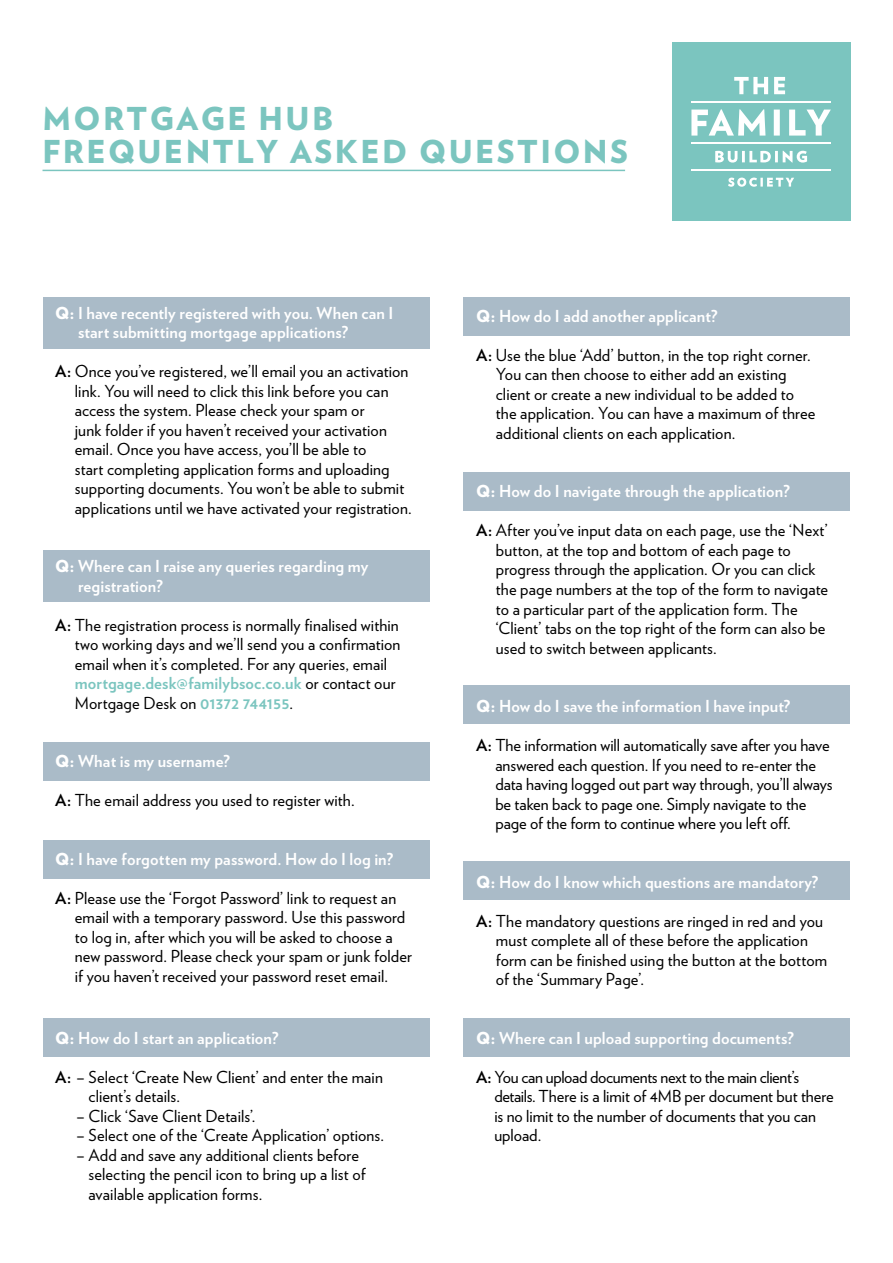
<style>
.page{position:relative;width:893px;height:1263px;background:#fff}
.page>*{position:absolute;margin:0;border:0;box-sizing:border-box;transform-origin:0 0}
.t1{font:900 31.5px/33px "Verlag";letter-spacing:.075em;color:#7bc5bf}
.t2{font:16.5px/19.5px "Verlag";letter-spacing:.005em;color:#000}
.t3{font:700 16.5px/19.5px "Verlag";letter-spacing:.005em;color:#fff}
.s1{font-weight:900}
.s2{font-weight:700}
.s3{font-weight:700;color:#7bc5bf}
.s4{font-weight:900;color:#7bc5bf}
</style>
<div class="page">
<div style="left:43px;top:298px;width:386px;height:51px;background:#aabbc8"></div>
<div style="left:43px;top:550px;width:386px;height:51px;background:#aabbc8"></div>
<div style="left:463px;top:1018px;width:387px;height:38px;background:#aabbc8"></div>
<div style="left:463px;top:686px;width:387px;height:38px;background:#aabbc8"></div>
<div style="left:463px;top:862px;width:387px;height:38px;background:#aabbc8"></div>
<div style="left:463px;top:472px;width:387px;height:38px;background:#aabbc8"></div>
<div style="left:43px;top:742px;width:386px;height:38px;background:#aabbc8"></div>
<div style="left:463px;top:298px;width:387px;height:38px;background:#aabbc8"></div>
<div style="left:43px;top:840px;width:386px;height:38px;background:#aabbc8"></div>
<div style="left:43px;top:1018px;width:386px;height:38px;background:#aabbc8"></div>
<div style="left:672px;top:43px;width:178px;height:178px;background:#7bc5bf"></div>
<svg style="left:691px;top:109px;width:140px;height:27px"></svg>
<svg style="left:715px;top:151px;width:92px;height:12px"></svg>
<svg style="left:728px;top:178px;width:66px;height:9px"></svg>
<hr style="left:691px;top:101px;width:140px;height:1px;background:#fff">
<hr style="left:691px;top:143px;width:140px;height:1px;background:#fff">
<hr style="left:691px;top:170px;width:140px;height:1px;background:#fff">
<svg style="left:734px;top:77px;width:51px;height:17px"></svg>
<hr style="left:43px;top:170px;width:582px;height:1px;background:#7bc5bf">
<h1 class="t1" style="left:43px;top:101px;width:587px">MORTGAGE HUB<br>FREQUENTLY ASKED QUESTIONS</h1>
<p class="t3" style="left:78px;top:302px;width:317px;text-indent:-23px"><span class="s1">Q:</span> I have recently registered with you. When can I start submitting mortgage applications?</p>
<p class="t2" style="left:75px;top:361px;width:338px;text-indent:-20px"><span class="s2">A:</span> Once you’ve registered, we’ll email you an activation link. You will need to click this link before you can access the system. Please check your spam or<br>junk folder if you haven’t received your activation email. Once you have access, you’ll be able to<br>start completing application forms and uploading supporting documents. You won’t be able to submit applications until we have activated your registration.</p>
<p class="t3" style="left:78px;top:556px;width:292px;text-indent:-23px"><span class="s1">Q:</span> Where can I raise any queries regarding my registration?</p>
<p class="t2" style="left:75px;top:614px;width:327px;text-indent:-20px"><span class="s2">A:</span> The registration process is normally finalised within two working days and we’ll send you a confirmation email when it’s completed. For any queries, email <span class="s3">mortgage.desk</span><span class="s4">@</span><span class="s3">familybsoc.co.uk</span> or contact our Mortgage Desk on <span class="s3">01372 744155</span>.</p>
<p class="t3" style="left:55px;top:751px;width:176px"><span class="s1">Q:</span> What is my username?</p>
<p class="t2" style="left:55px;top:790px;width:301px"><span class="s2">A:</span> The email address you used to register with.</p>
<p class="t3" style="left:55px;top:848px;width:340px"><span class="s1">Q:</span> I have forgotten my password. How do I log in?</p>
<p class="t2" style="left:75px;top:887px;width:339px;text-indent:-20px"><span class="s2">A:</span> Please use the ‘Forgot Password’ link to request an email with a temporary password. Use this password to log in, after which you will be asked to choose a new password. Please check your spam or junk folder if you haven’t received your password reset email.</p>
<p class="t3" style="left:55px;top:1027px;width:225px"><span class="s1">Q:</span> How do I start an application?</p>
<p class="t2" style="left:89px;top:1066px;width:296px;text-indent:-33px"><span class="s2">A:</span> – Select ‘Create New Client’ and enter the main client’s details.</p>
<p class="t2" style="left:77px;top:1105px;width:181px">– Click ‘Save Client Details’.</p>
<p class="t2" style="left:77px;top:1125px;width:309px">– Select one of the ‘Create Application’ options.</p>
<p class="t2" style="left:89px;top:1144px;width:279px;text-indent:-12px">– Add and save any additional clients before selecting the pencil icon to bring up a list of available application forms.</p>
<p class="t3" style="left:476px;top:305px;width:243px"><span class="s1">Q:</span> How do I add another applicant?</p>
<p class="t2" style="left:496px;top:344px;width:321px;text-indent:-20px"><span class="s2">A:</span> Use the blue ‘Add’ button, in the top right corner.<br>You can then choose to either add an existing client or create a new individual to be added to the application. You can have a maximum of three additional clients on each application.</p>
<p class="t3" style="left:476px;top:481px;width:315px"><span class="s1">Q:</span> How do I navigate through the application?</p>
<p class="t2" style="left:496px;top:520px;width:334px;text-indent:-20px"><span class="s2">A:</span> After you’ve input data on each page, use the ‘Next’ button, at the top and bottom of each page to progress through the application. Or you can click the page numbers at the top of the form to navigate to a particular part of the application form. The ‘Client’ tabs on the top right of the form can also be used to switch between applicants.</p>
<p class="t3" style="left:476px;top:695px;width:316px"><span class="s1">Q:</span> How do I save the information I have input?</p>
<p class="t2" style="left:495px;top:734px;width:339px;text-indent:-19px"><span class="s2">A:</span> The information will automatically save after you have answered each question. If you need to re-enter the data having logged out part way through, you’ll always be taken back to page one. Simply navigate to the page of the form to continue where you left off.</p>
<p class="t3" style="left:476px;top:871px;width:344px"><span class="s1">Q:</span> How do I know which questions are mandatory?</p>
<p class="t2" style="left:496px;top:910px;width:333px;text-indent:-20px"><span class="s2">A:</span> The mandatory questions are ringed in red and you must complete all of these before the application form can be finished using the button at the bottom of the ‘Summary Page’.</p>
<p class="t3" style="left:476px;top:1027px;width:319px"><span class="s1">Q:</span> Where can I upload supporting documents?</p>
<p class="t2" style="left:494px;top:1066px;width:341px;text-indent:-18px"><span class="s2">A:</span> You can upload documents next to the main client’s details. There is a limit of 4MB per document but there is no limit to the number of documents that you can upload.</p>
</div>
